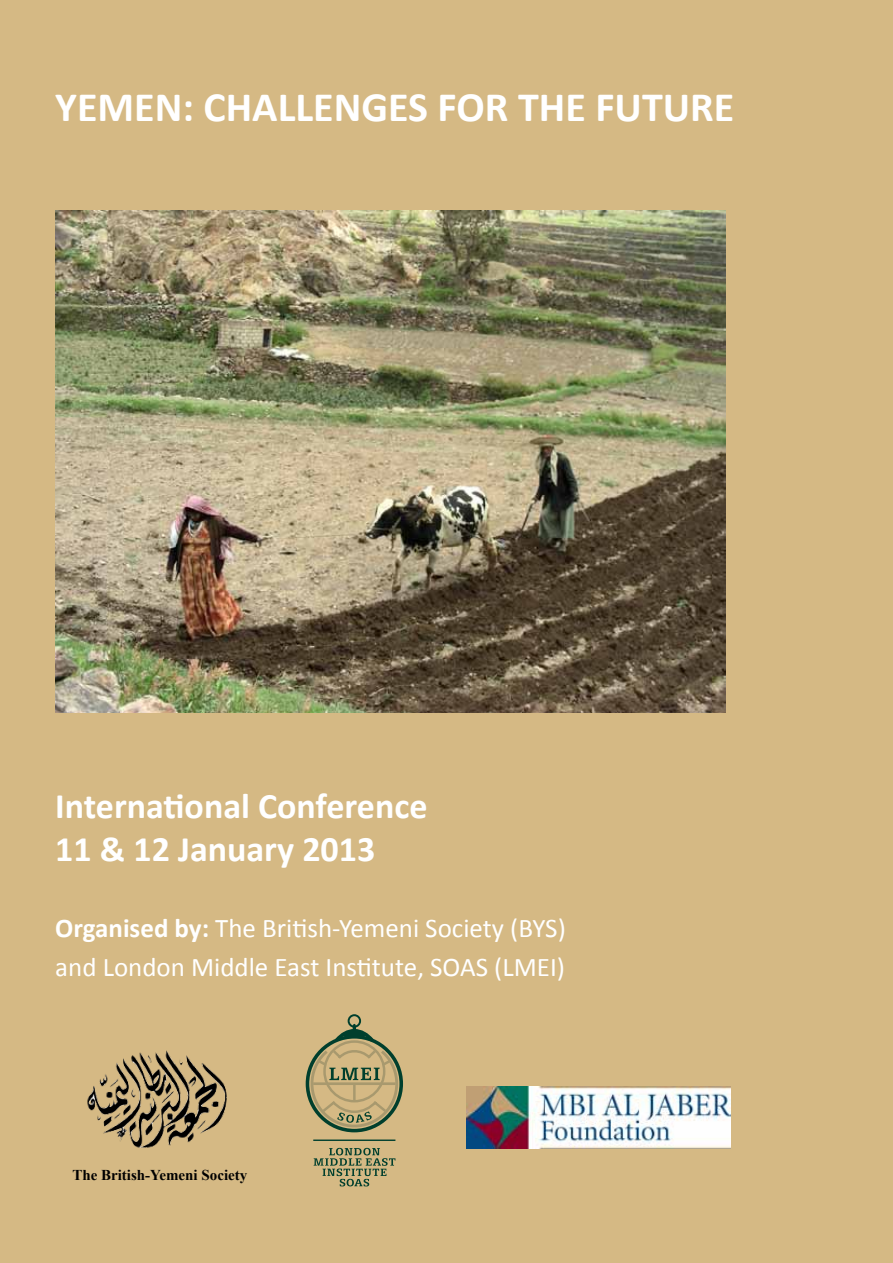
<style>
.page{position:relative;width:893px;height:1263px;background:#d5b984}
.page>*{position:absolute;margin:0;border:0;box-sizing:border-box;transform-origin:0 0}
.t1{font:700 42px "Calibri";color:#fff}
.t2{font:700 36px/43.2px "Calibri";color:#fff}
.t3{font:27px/39.6px "Calibri";color:#fff}
.t4{font:700 15px "Times New Roman";color:#000}
.s1{font-weight:700}
</style>
<div class="page">
<img style="left:55px;top:210px;width:670px;height:503px">
<img style="left:87px;top:1050px;width:140px;height:98px">
<div style="left:348px;top:1014px;width:13px;height:14px;border:2px solid #003f2d;border-radius:50%"></div>
<svg style="left:314px;top:1148px;width:81px;height:38px"></svg>
<hr style="left:313px;top:1139px;width:82px;height:2px;background:#003f2d">
<svg style="left:306px;top:1024px;width:97px;height:109px"></svg>
<img style="left:466px;top:1086px;width:264px;height:62px">
<h1 class="t1" style="left:55px;top:81px;width:681px">YEMEN: CHALLENGES FOR THE FUTURE</h1>
<h2 class="t2" style="left:55px;top:783px;width:374px">International Conference<br>11 &amp; 12 January 2013</h2>
<p class="t3" style="left:55px;top:907px;width:512px"><span class="s1">Organised by:</span> The British-Yemeni Society (BYS) and London Middle East Institute, SOAS (LMEI)</p>
<p class="t4" style="left:72px;top:1165px;width:176px">The British-Yemeni Society</p>
</div>
